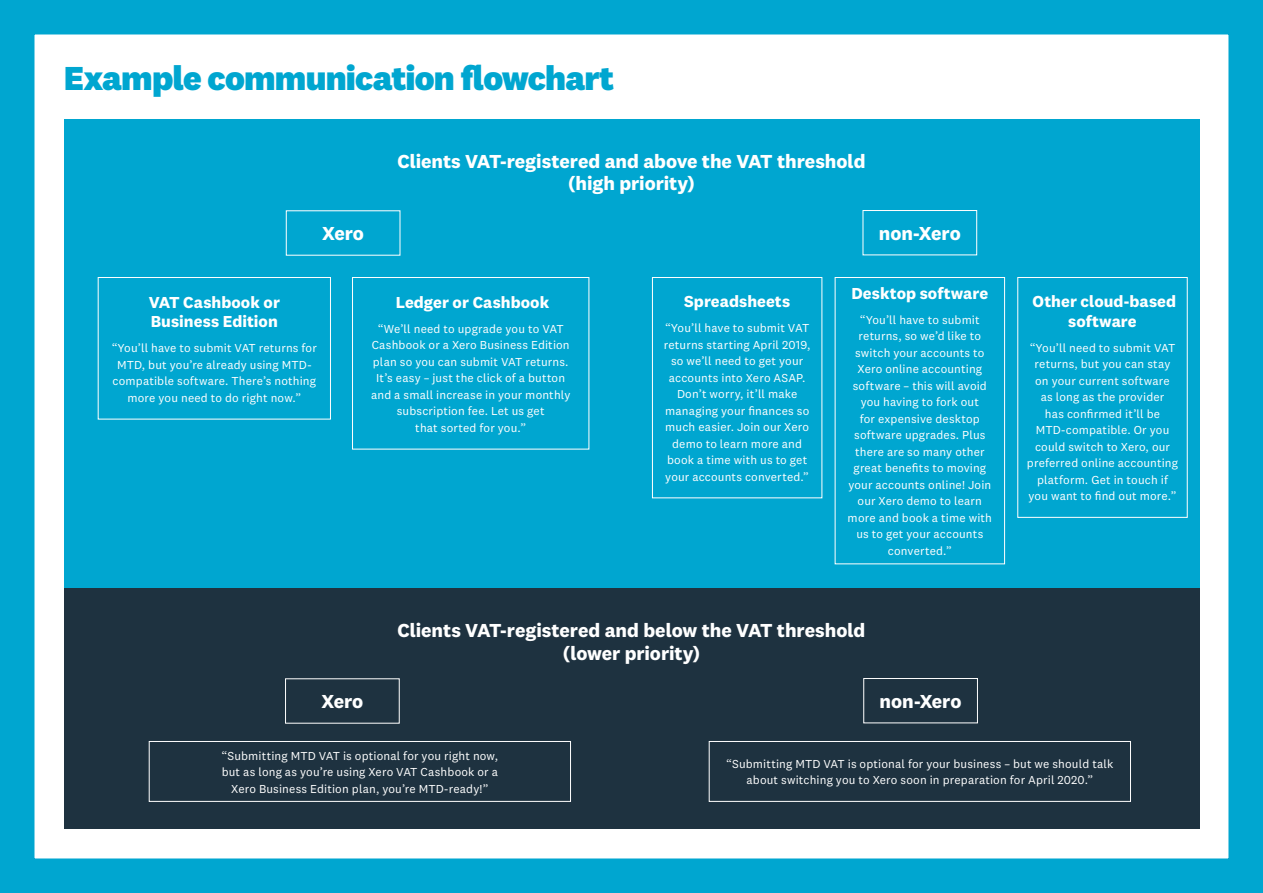
<style>
.page{position:relative;width:1263px;height:893px;background:#fff}
.page>*{position:absolute;margin:0;border:0;box-sizing:border-box;transform-origin:0 0}
.t1{font:800 34.5px "National 2";letter-spacing:-.025em;color:#00a6d0}
.t2{font:700 19.5px/22.5px "National 2";color:#fff;text-align:center}
.t3{font:700 16.5px/19.5px "National 2";letter-spacing:.005em;color:#fff}
.t4{font:12px/16.5px "National 2";letter-spacing:.01em;color:#fff;text-align:center}
</style>
<div class="page">
<div style="left:0;top:0;width:1263px;height:893px;border:34px solid #00a6d0"></div>
<div style="left:64px;top:119px;width:1135px;height:470px;background:#00a6d0"></div>
<div style="left:98px;top:277px;width:233px;height:142px;border:1px solid #fff"></div>
<div style="left:352px;top:277px;width:237px;height:172px;border:1px solid #fff"></div>
<div style="left:652px;top:277px;width:170px;height:221px;border:1px solid #fff"></div>
<div style="left:835px;top:277px;width:170px;height:287px;border:1px solid #fff"></div>
<div style="left:1017px;top:277px;width:170px;height:241px;border:1px solid #fff"></div>
<div style="left:863px;top:210px;width:114px;height:45px;border:1px solid #fff"></div>
<div style="left:64px;top:589px;width:1135px;height:240px;background:#1e3240"></div>
<div style="left:149px;top:741px;width:422px;height:61px;border:1px solid #fff"></div>
<div style="left:709px;top:741px;width:422px;height:61px;border:1px solid #fff"></div>
<div style="left:863px;top:678px;width:115px;height:45px;border:1px solid #fff"></div>
<h1 class="t1" style="left:64px;top:57px;width:552px">Example communication flowchart</h1>
<h2 class="t2" style="left:397px;top:150px;width:469px">Clients VAT-registered and above the VAT threshold (high priority)</h2>
<h2 class="t2" style="left:322px;top:222px;width:43px">Xero</h2>
<h2 class="t2" style="left:879px;top:222px;width:83px">non-Xero</h2>
<h3 class="t3" style="left:149px;top:292px;width:133px">VAT Cashbook or<br>Business Edition</h3>
<p class="t4" style="left:112px;top:340px;width:207px">“You’ll have to submit VAT returns for MTD, but you’re already using MTD&shy;compatible software. There’s nothing more you need to do right now.”</p>
<h3 class="t3" style="left:396px;top:292px;width:155px">Ledger or Cashbook</h3>
<p class="t4" style="left:371px;top:320px;width:201px">“We’ll need to upgrade you to VAT<br>Cashbook or a Xero Business Edition plan so you can submit VAT returns.<br>It’s easy – just the click of a button and a small increase in your monthly subscription fee. Let us get<br>that sorted for you.”</p>
<h3 class="t3" style="left:684px;top:292px;width:107px">Spreadsheets</h3>
<p class="t4" style="left:664px;top:320px;width:148px">“You’ll have to submit VAT returns starting April 2019, so we’ll need to get your accounts into Xero ASAP.<br>Don’t worry, it’ll make managing your finances so much easier. Join our Xero demo to learn more and book a time with us to get your accounts converted.”</p>
<h3 class="t3" style="left:851px;top:283px;width:138px">Desktop software</h3>
<p class="t4" style="left:848px;top:311px;width:146px">“You’ll have to submit returns, so we’d like to switch your accounts to<br>Xero online accounting software – this will avoid you having to fork out<br>for expensive desktop software upgrades. Plus there are so many other great benefits to moving your accounts online! Join our Xero demo to learn more and book a time with us to get your accounts converted.”</p>
<h3 class="t3" style="left:1032px;top:292px;width:145px;text-align:center">Other cloud-based software</h3>
<p class="t4" style="left:1027px;top:339px;width:153px">“You’ll need to submit VAT returns, but you can stay on your current software<br>as long as the provider<br>has confirmed it’ll be<br>MTD-compatible. Or you could switch to Xero, our preferred online accounting platform. Get in touch if you want to find out more.”</p>
<h2 class="t2" style="left:398px;top:619px;width:469px">Clients VAT-registered and below the VAT threshold (lower priority)</h2>
<h2 class="t2" style="left:321px;top:690px;width:43px">Xero</h2>
<h2 class="t2" style="left:880px;top:690px;width:83px">non-Xero</h2>
<p class="t4" style="left:222px;top:747px;width:278px">“Submitting MTD VAT is optional for you right now, but as long as you’re using Xero VAT Cashbook or a<br>Xero Business Edition plan, you’re MTD-ready!”</p>
<p class="t4" style="left:726px;top:755px;width:389px">“Submitting MTD VAT is optional for your business – but we should talk about switching you to Xero soon in preparation for April 2020.”</p>
</div>
